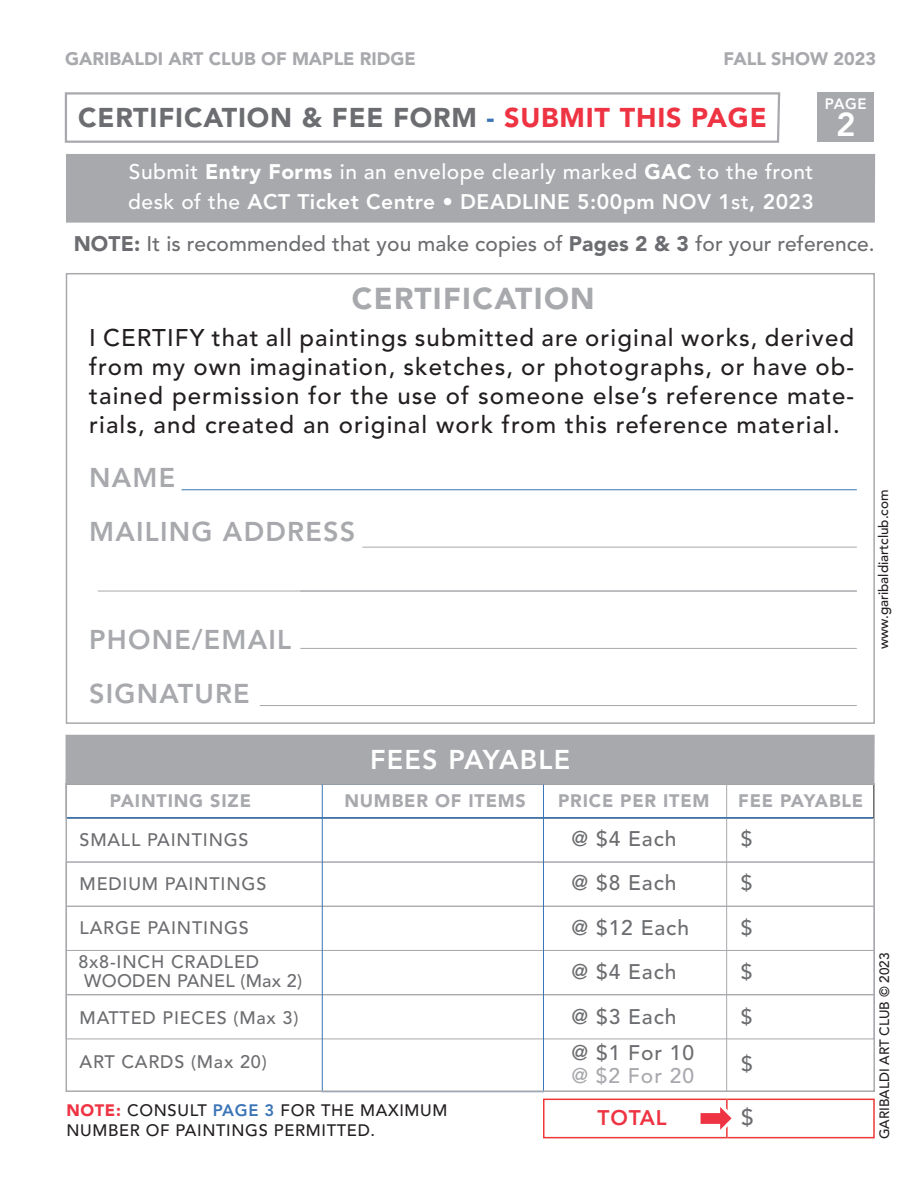
<style>
.page{position:relative;width:918px;height:1188px;background:#fff}
.page>*{position:absolute;margin:0;border:0;box-sizing:border-box;transform-origin:0 0}
.t1{font:800 33px "Avenir";color:#fff}
.t2{font:900 30px "Avenir";letter-spacing:.045em;color:#a8a9ad}
.t3{font:800 27px/54px "Avenir";letter-spacing:.045em;color:#a8a9ad}
.t4{font:900 27px "Avenir";letter-spacing:.03em;color:#6c6d70}
.t5{font:800 27px "Avenir";letter-spacing:.045em;color:#fff}
.t6{font:500 24px/28.8px "Avenir";letter-spacing:.045em;color:#231f20;text-align:justify}
.t7{font:500 22.5px "Avenir";color:#6c6d70}
.t8{font:500 21px "Avenir";letter-spacing:.005em;color:#6c6d70}
.t9{font:500 21px/30px "Avenir";letter-spacing:.025em;color:#fff}
.t10{font:500 21px "Avenir";color:#a8a9ad}
.t11{font:800 21px "Avenir";letter-spacing:.045em;color:#ee3343}
.t12{font:500 18px/19.5px "Avenir";letter-spacing:.045em;color:#6c6d70}
.t13{font:900 18px "Avenir";letter-spacing:.045em;color:#a8a9ad}
.t14{font:900 18px "Avenir";color:#a8a9ad}
.t15{font:500 16.5px/19.8px "Avenir";letter-spacing:.04em;color:#231f20}
.t16{font:800 15px "Avenir";color:#fff}
.t17{font:500 13.5px "Avenir";color:#231f20}
.s1{color:#3b75b6}
.s2{color:#ee3343}
.s3{font-weight:900}
.s4{font-weight:800}
.s5{font-weight:900;color:#ee3343}
.s6{font-weight:800;color:#3b75b6}
</style>
<div class="page">
<div style="left:817px;top:92px;width:57px;height:50px;background:#a8a9ad"></div>
<svg style="left:64px;top:92px;width:717px;height:51px"></svg>
<div style="left:66px;top:273px;width:809px;height:451px;border:2px solid #a8a9ad"></div>
<hr style="left:362px;top:547px;width:495px;height:1px;background:#a8a9ad">
<hr style="left:182px;top:489px;width:675px;height:1px;background:#3b75b6">
<div style="left:67px;top:155px;width:807px;height:67px;background:#a8a9ad"></div>
<div style="left:66px;top:154px;width:809px;height:69px;border:2px solid #a8a9ad"></div>
<div style="left:543px;top:1099px;width:332px;height:39px;border:2px solid #ee3838"></div>
<div style="left:66px;top:862px;width:809px;height:45px;border:1px solid #a8a9ad"></div>
<div style="left:66px;top:906px;width:809px;height:45px;border:1px solid #a8a9ad"></div>
<svg style="left:69px;top:950px;width:803px;height:90px"></svg>
<hr style="left:260px;top:705px;width:597px;height:1px;background:#a8a9ad">
<hr style="left:98px;top:591px;width:759px;height:1px;background:#a8a9ad">
<hr style="left:300px;top:648px;width:557px;height:1px;background:#a8a9ad">
<svg style="left:695px;top:1098px;width:45px;height:41px"></svg>
<div style="left:66px;top:735px;width:808px;height:49px;background:#a8a9ad"></div>
<hr style="left:726px;top:784px;width:1px;height:307px;background:#a8a9ad">
<hr style="left:66px;top:817px;width:807px;height:2px;background:#3b75b6">
<div style="left:66px;top:783px;width:809px;height:309px;border:2px solid #a8a9ad"></div>
<p class="t14" style="left:65px;top:51px;width:352px">GARIBALDI ART CLUB OF MAPLE RIDGE</p>
<p class="t14" style="left:724px;top:51px;width:154px">FALL SHOW 2023</p>
<p class="t16" style="left:825px;top:98px;width:43px">PAGE</p>
<p class="t4" style="left:78px;top:107px;width:690px">CERTIFICATION &amp; FEE FORM <span class="s1">-</span> <span class="s2">SUBMIT THIS PAGE</span></p>
<p class="t1" style="left:836px;top:111px;width:21px">2</p>
<p class="t9" style="left:128px;top:159px;width:687px">Submit <span class="s3">Entry Forms</span> in an envelope clearly marked <span class="s3">GAC</span> to the front desk of the <span class="s4">ACT Ticket Centre • DEADLINE 5:00pm NOV 1</span>st<span class="s4">, 2023</span></p>
<p class="t8" style="left:74px;top:235px;width:802px"><span class="s3">NOTE:</span> It is recommended that you make copies of <span class="s3">Pages 2 &amp; 3</span> for your reference.</p>
<p class="t2" style="left:352px;top:286px;width:244px">CERTIFICATION</p>
<p class="t6" style="left:89px;top:326px;width:766px">I CERTIFY that all paintings submitted are original works, derived from my own imagination, sketches, or photographs, or have ob&shy;tained permission for the use of someone else’s reference mate&shy;rials, and created an original work from this reference material.</p>
<p class="t3" style="left:89px;top:453px;width:268px">NAME<br>MAILING ADDRESS</p>
<p class="t3" style="left:89px;top:615px;width:203px">PHONE/EMAIL<br>SIGNATURE</p>
<p class="t17" style="left:878px;top:649px;width:161px;rotate:-90deg">www.garibaldiartclub.com</p>
<p class="t5" style="left:370px;top:748px;width:202px">FEES PAYABLE</p>
<p class="t13" style="left:110px;top:793px;width:143px">PAINTING SIZE</p>
<p class="t13" style="left:344px;top:793px;width:183px">NUMBER OF ITEMS</p>
<p class="t13" style="left:558px;top:793px;width:153px">PRICE PER ITEM</p>
<p class="t13" style="left:738px;top:793px;width:127px">FEE PAYABLE</p>
<p class="t12" style="left:80px;top:832px;width:171px">SMALL PAINTINGS</p>
<p class="t12" style="left:80px;top:876px;width:188px">MEDIUM PAINTINGS</p>
<p class="t12" style="left:80px;top:920px;width:171px">LARGE PAINTINGS</p>
<p class="t12" style="left:84px;top:954px;width:219px;text-indent:-6px">8x8-INCH CRADLED<br>WOODEN PANEL (Max 2)</p>
<p class="t12" style="left:80px;top:1010px;width:220px">MATTED PIECES (Max 3)</p>
<p class="t12" style="left:80px;top:1054px;width:189px">ART CARDS (Max 20)</p>
<p class="t15" style="left:66px;top:1102px;width:383px"><span class="s5">NOTE:</span> CONSULT <span class="s6">PAGE 3</span> FOR THE MAXIMUM<br>NUMBER OF PAINTINGS PERMITTED.</p>
<p class="t8" style="left:572px;top:830px;width:106px">@ $4 Each</p>
<p class="t8" style="left:741px;top:830px;width:13px">$</p>
<p class="t8" style="left:572px;top:874px;width:106px">@ $8 Each</p>
<p class="t8" style="left:741px;top:874px;width:13px">$</p>
<p class="t8" style="left:572px;top:919px;width:119px">@ $12 Each</p>
<p class="t8" style="left:741px;top:919px;width:13px">$</p>
<p class="t8" style="left:572px;top:963px;width:106px">@ $4 Each</p>
<p class="t8" style="left:741px;top:963px;width:13px">$</p>
<p class="t8" style="left:572px;top:1008px;width:106px">@ $3 Each</p>
<p class="t8" style="left:741px;top:1008px;width:13px">$</p>
<p class="t8" style="left:572px;top:1044px;width:124px">@ $1 For 10</p>
<p class="t8" style="left:741px;top:1056px;width:13px">$</p>
<p class="t7" style="left:741px;top:1108px;width:14px">$</p>
<p class="t10" style="left:571px;top:1068px;width:124px">@ $2 For 20</p>
<p class="t11" style="left:597px;top:1109px;width:71px">TOTAL</p>
<p class="t17" style="left:879px;top:1139px;width:188px;rotate:-90deg">GARIBALDI ART CLUB © 2023</p>
</div>
